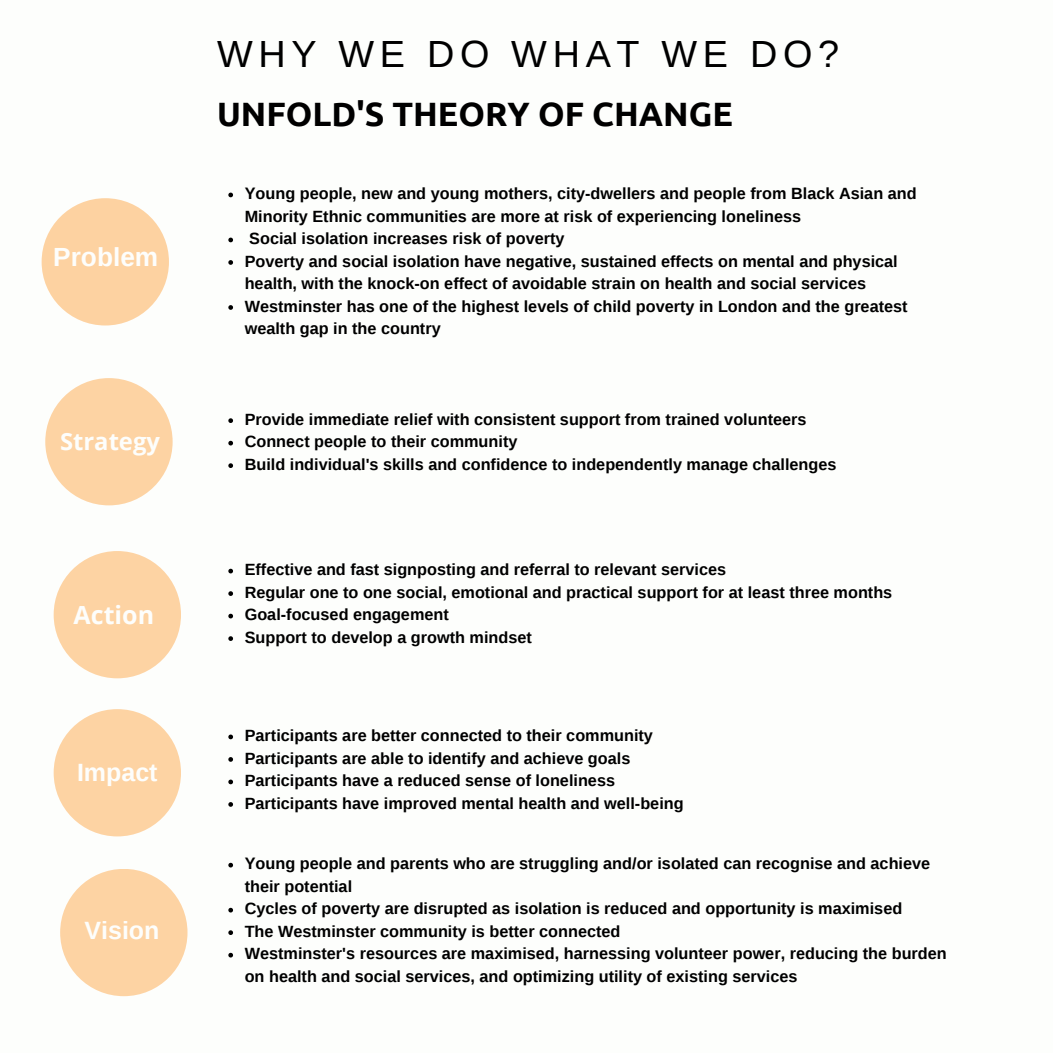
<style>
.page{position:relative;width:1053px;height:1053px;background:#fff}
.page>*{position:absolute;margin:0;border:0;box-sizing:border-box;transform-origin:0 0}
.t1{font:37.75px "Liberation Sans";letter-spacing:.15em;color:#000}
.t2{font:700 33.75px "Ubuntu";color:#000}
.t3{font:700 26.25px "Liberation Sans";color:#fdfefc}
.t4{font:700 25px "Liberation Sans";color:#fdfefc}
.t5{font:700 25px "Open Sans";color:#fdfefc}
.t6{font:700 23.75px "Open Sans";color:#fdfefc}
.t7{font:700 16.25px/22.5px "Liberation Sans";color:#000}
</style>
<div class="page">
<div style="left:42px;top:198px;width:127px;height:127px;background:#fdd2a1;border-radius:50%"></div>
<svg style="left:228px;top:193px;width:5px;height:4px"></svg>
<svg style="left:228px;top:238px;width:5px;height:4px"></svg>
<svg style="left:228px;top:260px;width:5px;height:5px"></svg>
<svg style="left:228px;top:305px;width:5px;height:5px"></svg>
<div style="left:45px;top:378px;width:128px;height:127px;background:#fdd3a3;border-radius:50%"></div>
<svg style="left:228px;top:418px;width:5px;height:5px"></svg>
<svg style="left:228px;top:441px;width:5px;height:4px"></svg>
<svg style="left:228px;top:463px;width:5px;height:5px"></svg>
<div style="left:54px;top:551px;width:127px;height:127px;background:#fdd3a3;border-radius:50%"></div>
<svg style="left:228px;top:569px;width:5px;height:4px"></svg>
<svg style="left:228px;top:591px;width:5px;height:5px"></svg>
<svg style="left:228px;top:614px;width:5px;height:4px"></svg>
<svg style="left:228px;top:636px;width:5px;height:5px"></svg>
<div style="left:54px;top:709px;width:127px;height:127px;background:#fdd3a3;border-radius:50%"></div>
<div style="left:60px;top:869px;width:127px;height:127px;background:#fdd3a3;border-radius:50%"></div>
<svg style="left:228px;top:734px;width:5px;height:5px"></svg>
<svg style="left:228px;top:757px;width:5px;height:5px"></svg>
<svg style="left:228px;top:779px;width:5px;height:5px"></svg>
<svg style="left:228px;top:802px;width:5px;height:5px"></svg>
<svg style="left:228px;top:863px;width:5px;height:4px"></svg>
<svg style="left:228px;top:908px;width:5px;height:4px"></svg>
<svg style="left:228px;top:930px;width:5px;height:5px"></svg>
<svg style="left:228px;top:953px;width:5px;height:4px"></svg>
<h3 class="t3" style="left:53px;top:242px;width:106px">Problem</h3>
<h3 class="t6" style="left:60px;top:424px;width:101px">Strategy</h3>
<h3 class="t5" style="left:74px;top:597px;width:82px">Action</h3>
<h3 class="t4" style="left:77px;top:758px;width:82px">Impact</h3>
<h3 class="t4" style="left:84px;top:917px;width:76px">Vision</h3>
<h1 class="t1" style="left:217px;top:33px;width:623px">WHY WE DO WHAT WE DO?</h1>
<h2 class="t2" style="left:217px;top:95px;width:517px">UNFOLD'S THEORY OF CHANGE</h2>
<p class="t7" style="left:245px;top:182px;width:673px">Young people, new and young mothers, city-dwellers and people from Black Asian and Minority Ethnic communities are more at risk of experiencing loneliness<br>Social isolation increases risk of poverty<br>Poverty and social isolation have negative, sustained effects on mental and physical health, with the knock-on effect of avoidable strain on health and social services Westminster has one of the highest levels of child poverty in London and the greatest wealth gap in the country</p>
<p class="t7" style="left:245px;top:408px;width:593px">Provide immediate relief with consistent support from trained volunteers<br>Connect people to their community<br>Build individual's skills and confidence to independently manage challenges</p>
<p class="t7" style="left:245px;top:558px;width:649px">Effective and fast signposting and referral to relevant services<br>Regular one to one social, emotional and practical support for at least three months Goal-focused engagement<br>Support to develop a growth mindset</p>
<p class="t7" style="left:245px;top:724px;width:440px">Participants are better connected to their community Participants are able to identify and achieve goals Participants have a reduced sense of loneliness Participants have improved mental health and well-being</p>
<p class="t7" style="left:245px;top:852px;width:703px">Young people and parents who are struggling and/or isolated can recognise and achieve their potential<br>Cycles of poverty are disrupted as isolation is reduced and opportunity is maximised<br>The Westminster community is better connected<br>Westminster's resources are maximised, harnessing volunteer power, reducing the burden on health and social services, and optimizing utility of existing services</p>
</div>
